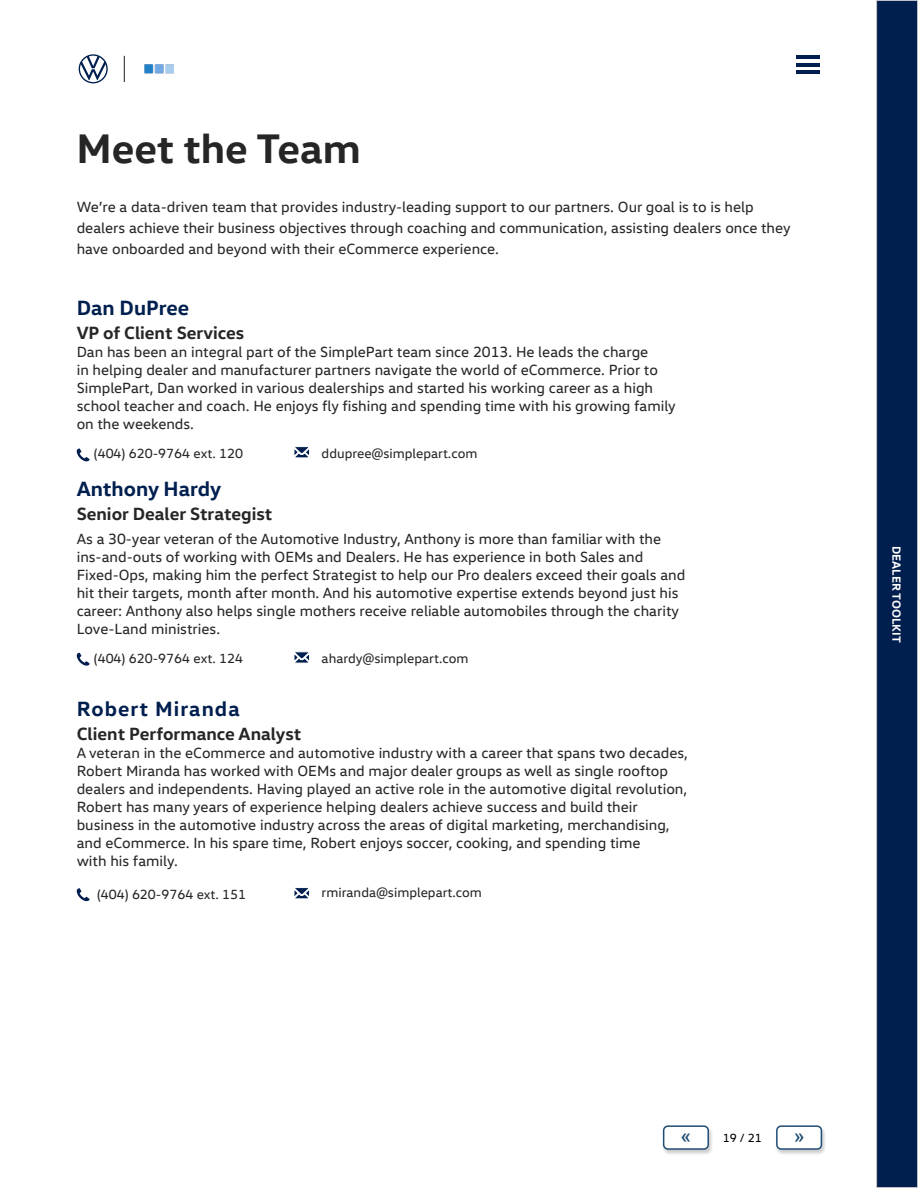
<style>
.page{position:relative;width:918px;height:1188px;background:#fff}
.page>*{position:absolute;margin:0;border:0;box-sizing:border-box;transform-origin:0 0}
.t1{font:700 42px "VW Head";color:#262626}
.t2{font:700 21px "VW Head";color:#001f4f}
.t3{font:700 21px "VW Head";letter-spacing:.05em;color:#001f4f}
.t4{font:500 21px "Roboto";color:#204d74}
.t5{font:700 18px "VW Head";color:#262626}
.t6{font:15px/18px "VW Head";color:#262626}
.t7{font:13.5px "VW Head";color:#262626}
.t8{font:700 12px "VW Head";color:#fff}
.t9{font:12px "VW Head";color:#000}
</style>
<div class="page">
<hr style="left:796px;top:70px;width:24px;height:4px;background:#001f4f">
<hr style="left:796px;top:56px;width:24px;height:3px;background:#001f4f">
<hr style="left:796px;top:63px;width:24px;height:3px;background:#001f4f">
<img style="left:144px;top:64px;width:30px;height:10px">
<svg style="left:124px;top:56px;width:1px;height:26px"></svg>
<div style="left:876px;top:0;width:42px;height:1188px;background:#001f4f;border:1px solid #cbcaca"></div>
<svg style="left:79px;top:54px;width:29px;height:29px"></svg>
<div style="left:661px;top:1125px;width:52px;height:30px;background:#000;opacity:.2"></div>
<div style="left:664px;top:1126px;width:44px;height:23px;background:#fff;border-radius:4px"></div>
<div style="left:663px;top:1125px;width:46px;height:25px;border:2px solid #204d74;border-radius:4px"></div>
<div style="left:774px;top:1125px;width:52px;height:30px;background:#000;opacity:.2"></div>
<div style="left:777px;top:1126px;width:44px;height:23px;background:#fff;border-radius:4px"></div>
<div style="left:776px;top:1125px;width:46px;height:25px;border:2px solid #204d74;border-radius:4px"></div>
<svg style="left:77px;top:448px;width:13px;height:13px"></svg>
<svg style="left:294px;top:651px;width:16px;height:12px"></svg>
<svg style="left:294px;top:446px;width:16px;height:12px"></svg>
<svg style="left:77px;top:653px;width:13px;height:13px"></svg>
<svg style="left:294px;top:887px;width:16px;height:12px"></svg>
<svg style="left:77px;top:888px;width:13px;height:13px"></svg>
<h1 class="t1" style="left:76px;top:122px;width:286px">Meet the Team</h1>
<p class="t6" style="left:77px;top:196px;width:715px;line-height:21px">We’re a data-driven team that provides industry-leading support to our partners. Our goal is to is help dealers achieve their business objectives through coaching and communication, assisting dealers once they have onboarded and beyond with their eCommerce experience.</p>
<h2 class="t2" style="left:77px;top:294px;width:114px">Dan DuPree</h2>
<p class="t5" style="left:77px;top:321px;width:169px">VP of Client Services</p>
<p class="t6" style="left:77px;top:342px;width:601px">Dan has been an integral part of the SimplePart team since 2013. He leads the charge<br>in helping dealer and manufacturer partners navigate the world of eCommerce. Prior to SimplePart, Dan worked in various dealerships and started his working career as a high school teacher and coach. He enjoys fly fishing and spending time with his growing family on the weekends.</p>
<p class="t7" style="left:94px;top:445px;width:151px">(404) 620-9764 ext. 120</p>
<p class="t7" style="left:322px;top:445px;width:157px">ddupree@simplepart.com</p>
<h2 class="t2" style="left:77px;top:475px;width:146px">Anthony Hardy</h2>
<p class="t5" style="left:77px;top:502px;width:197px">Senior Dealer Strategist</p>
<p class="t6" style="left:77px;top:529px;width:610px">As a 30-year veteran of the Automotive Industry, Anthony is more than familiar with the ins-and-outs of working with OEMs and Dealers. He has experience in both Sales and Fixed-Ops, making him the perfect Strategist to help our Pro dealers exceed their goals and hit their targets, month after month. And his automotive expertise extends beyond just his career: Anthony also helps single mothers receive reliable automobiles through the charity Love-Land ministries.</p>
<p class="t7" style="left:94px;top:650px;width:151px">(404) 620-9764 ext. 124</p>
<p class="t7" style="left:322px;top:650px;width:148px">ahardy@simplepart.com</p>
<h2 class="t3" style="left:77px;top:695px;width:165px">Robert Miranda</h2>
<p class="t5" style="left:77px;top:722px;width:226px">Client Performance Analyst</p>
<p class="t6" style="left:77px;top:743px;width:613px">A veteran in the eCommerce and automotive industry with a career that spans two decades, Robert Miranda has worked with OEMs and major dealer groups as well as single rooftop dealers and independents. Having played an active role in the automotive digital revolution, Robert has many years of experience helping dealers achieve success and build their business in the automotive industry across the areas of digital marketing, merchandising, and eCommerce. In his spare time, Robert enjoys soccer, cooking, and spending time<br>with his family.</p>
<p class="t7" style="left:97px;top:886px;width:151px">(404) 620-9764 ext. 151</p>
<p class="t7" style="left:322px;top:884px;width:162px">rmiranda@simplepart.com</p>
<p class="t8" style="left:904px;top:546px;width:98px;rotate:90deg">DEALER TOOLKIT</p>
<h2 class="t4" style="left:681px;top:1120px;width:12px">«</h2>
<p class="t9" style="left:723px;top:1130px;width:41px">19 / 21</p>
<h2 class="t4" style="left:794px;top:1120px;width:12px">»</h2>
</div>
